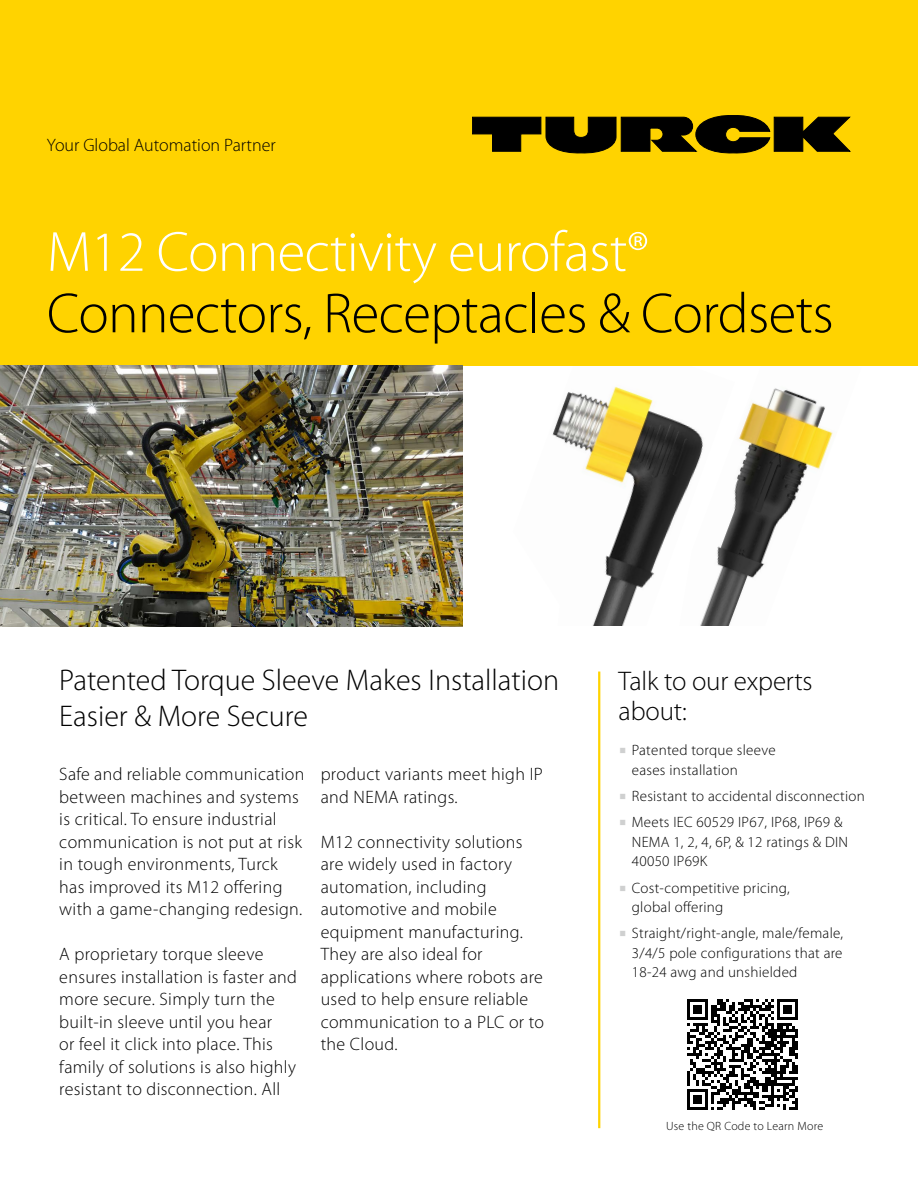
<style>
.page{position:relative;width:918px;height:1188px;background:#fff}
.page>*{position:absolute;margin:0;border:0;box-sizing:border-box;transform-origin:0 0}
.t1{font:300 57px "Myriad Pro";letter-spacing:-.01em;color:#000}
.t2{font:300 57px "Myriad Pro";letter-spacing:-.01em;color:#fff}
.t3{font:300 30px/36px "Myriad Pro";color:#000}
.t4{font:300 27px/30px "Myriad Pro";letter-spacing:-.005em;color:#000}
.t5{font:300 18px/22.5px "Myriad Pro";letter-spacing:.02em;color:#000}
.t6{font:300 18px "Myriad Pro";color:#000}
.t7{font:300 15px/19.5px "Myriad Pro";letter-spacing:.02em;color:#000}
.t8{font:300 12px "Myriad Pro";letter-spacing:.02em;color:#000}
.s1{font-family:"Minion Pro";font-weight:400;font-size:18px;color:#cfd0d0}
</style>
<div class="page">
<img style="left:552px;top:386px;width:113px;height:240px">
<img style="left:665px;top:388px;width:168px;height:238px">
<div style="left:0;top:0;width:918px;height:366px;background:#ffd300"></div>
<svg style="left:472px;top:115px;width:378px;height:38px"></svg>
<hr style="left:598px;top:672px;width:2px;height:456px;background:#ffd300">
<img style="left:0;top:365px;width:462px;height:261px">
<svg style="left:687px;top:999px;width:111px;height:111px"></svg>
<p class="t6" style="left:47px;top:136px;width:230px">Your Global Automation Partner</p>
<h1 class="t2" style="left:47px;top:220px;width:604px">M12 Connectivity eurofast®</h1>
<h1 class="t1" style="left:47px;top:282px;width:788px">Connectors, Receptacles &amp; Cordsets</h1>
<h2 class="t3" style="left:59px;top:662px;width:501px">Patented Torque Sleeve Makes Installation<br>Easier &amp; More Secure</h2>
<h3 class="t4" style="left:619px;top:666px;width:196px">Talk to our experts about:</h3>
<p class="t5" style="left:59px;top:763px;width:247px">Safe and reliable communication between machines and systems is critical. To ensure industrial communication is not put at risk in tough environments, Turck has improved its M12 offering with a game-changing redesign.</p>
<p class="t5" style="left:59px;top:943px;width:239px">A proprietary torque sleeve ensures installation is faster and more secure. Simply turn the built-in sleeve until you hear<br>or feel it click into place. This family of solutions is also highly resistant to disconnection. All</p>
<p class="t5" style="left:321px;top:763px;width:224px">product variants meet high IP and NEMA ratings.</p>
<p class="t5" style="left:321px;top:831px;width:225px">M12 connectivity solutions are widely used in factory automation, including automotive and mobile equipment manufacturing.<br>They are also ideal for applications where robots are used to help ensure reliable communication to a PLC or to the Cloud.</p>
<p class="t7" style="left:632px;top:741px;width:145px;text-indent:-13px"><span class="s1">■</span> Patented torque sleeve eases installation</p>
<p class="t7" style="left:619px;top:787px;width:247px"><span class="s1">■</span> Resistant to accidental disconnection</p>
<p class="t7" style="left:632px;top:813px;width:218px;text-indent:-13px"><span class="s1">■</span> Meets IEC 60529 IP67, IP68, IP69 &amp;<br>NEMA 1, 2, 4, 6P, &amp; 12 ratings &amp; DIN<br>40050 IP69K</p>
<p class="t7" style="left:632px;top:878px;width:159px;text-indent:-13px"><span class="s1">■</span> Cost-competitive pricing, global offering</p>
<p class="t7" style="left:632px;top:924px;width:213px;text-align:justify;text-indent:-13px"><span class="s1">■</span> Straight/right-angle, male/female, 3/4/5 pole configurations that are 18-24 awg and unshielded</p>
<p class="t8" style="left:666px;top:1119px;width:159px">Use the QR Code to Learn More</p>
</div>
